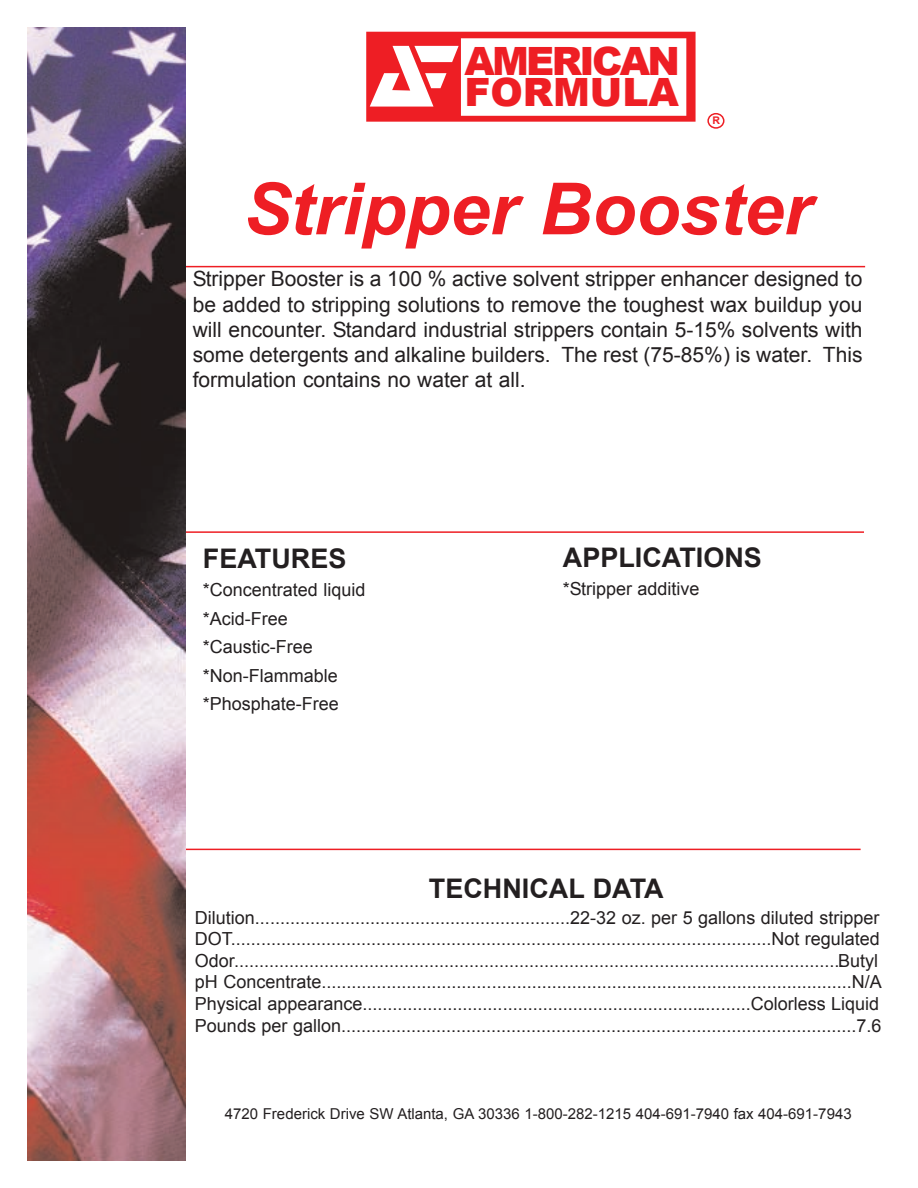
<style>
.page{position:relative;width:918px;height:1188px;background:#fff}
.page>*{position:absolute;margin:0;border:0;box-sizing:border-box;transform-origin:0 0}
.t1{font:italic 700 72px "Arial";color:#ee1e24}
.t2{font:900 39px/31.5px "Arial";letter-spacing:-.065em;color:#ee1e24}
.t3{font:700 27px "Arial";color:#231f20}
.t4{font:21px/25.2px "Arial";color:#231f20;text-align:justify}
.t5{font:18px/21.6px "Arial";color:#231f20}
.t6{font:15px "Arial";color:#231f20}
.t7{font:700 10.5px "Arial";color:#ee1e24}
</style>
<div class="page">
<hr style="left:53px;top:266px;width:812px;height:1px;background:#ee1e24">
<hr style="left:53px;top:531px;width:811px;height:2px;background:#ee1e24">
<hr style="left:52px;top:849px;width:809px;height:1px;background:#ee1e24">
<svg style="left:366px;top:31px;width:330px;height:91px"></svg>
<img style="left:27px;top:27px;width:159px;height:1134px">
<svg style="left:707px;top:113px;width:18px;height:16px"></svg>
<h2 class="t2" style="left:464px;top:44px;width:217px">AMERICAN<br>FORMULA</h2>
<p class="t7" style="left:713px;top:114px;width:9px">R</p>
<h1 class="t1" style="left:243px;top:169px;width:570px">Stripper Booster</h1>
<p class="t4" style="left:193px;top:266px;width:671px">Stripper Booster is a 100 % active solvent stripper enhancer designed to be added to stripping solutions to remove the toughest wax buildup you will encounter. Standard industrial strippers contain 5-15% solvents with some detergents and alkaline builders. The rest (75-85%) is water. This formulation contains no water at all.</p>
<h3 class="t3" style="left:203px;top:543px;width:145px">FEATURES</h3>
<p class="t5" style="left:203px;top:576px;width:164px;line-height:28.5px">*Concentrated liquid *Acid-Free *Caustic-Free *Non-Flammable *Phosphate-Free</p>
<h3 class="t3" style="left:563px;top:542px;width:201px">APPLICATIONS</h3>
<p class="t5" style="left:563px;top:578px;width:138px">*Stripper additive</p>
<h3 class="t3" style="left:429px;top:873px;width:236px">TECHNICAL DATA</h3>
<p class="t5" style="left:195px;top:907px;width:688px">Dilution...............................................................22-32 oz. per 5 gallons diluted stripper DOT............................................................................................................Not regulated Odor..........................................................................................................................Butyl pH Concentrate..........................................................................................................N/A Physical appearance..............................................................................Colorless Liquid Pounds per gallon.......................................................................................................7.6</p>
<p class="t6" style="left:225px;top:1105px;width:628px">4720 Frederick Drive SW Atlanta, GA 30336 1-800-282-1215 404-691-7940 fax 404-691-7943</p>
</div>
